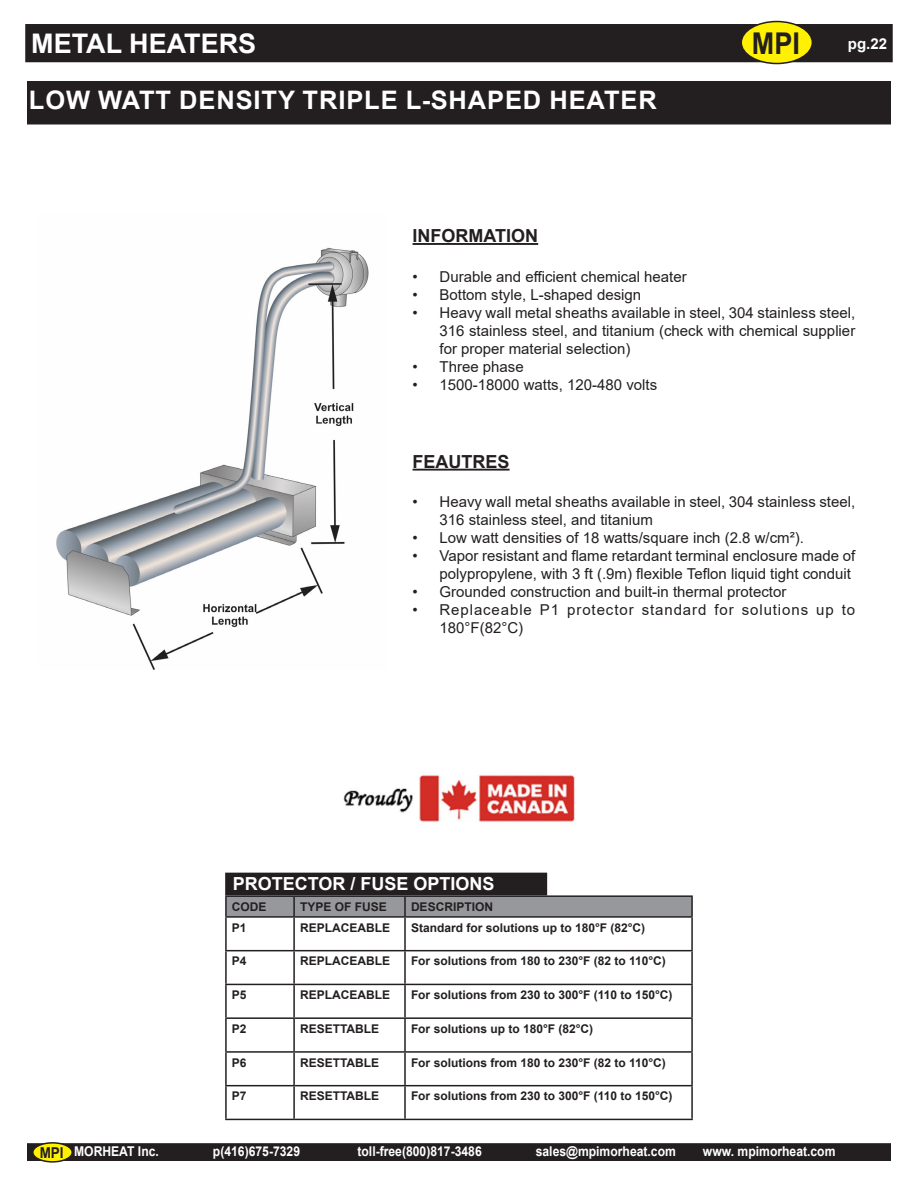
<style>
.page{position:relative;width:918px;height:1188px;background:#fff}
.page>*{position:absolute;margin:0;border:0;box-sizing:border-box;transform-origin:0 0}
.t1{font:700 30px "Arial";color:#231f20;scale:.9 1}
.t2{font:700 27px "Arial";color:#fff}
.t3{font:700 25.5px "Arial";letter-spacing:.035em;color:#fff}
.t4{font:700 18px "Arial";color:#fff}
.t5{font:700 18px "Arial";color:#231f20}
.t6{font:15px/18px "Arial";color:#231f20;text-align:justify}
.t7{font:15px/18px "Arial";letter-spacing:.06em;color:#231f20}
.t8{font:700 15px "Arial";color:#fff}
.t9{font:700 13.5px "Arial";color:#fff;scale:.9 1}
.t10{font:700 12px "Arial";color:#231f20}
.s1{font-size:15px;color:#231f20}
</style>
<div class="page">
<div style="left:28px;top:27px;width:862px;height:32px;background:#231f20"></div>
<div style="left:25px;top:24px;width:868px;height:38px;border:6px solid #231f20"></div>
<div style="left:741px;top:22px;width:71px;height:42px;background:#fff101;border-radius:50%"></div>
<div style="left:741px;top:21px;width:72px;height:43px;border:2px solid #231f20;border-radius:50%"></div>
<div style="left:30px;top:1146px;width:858px;height:12px;background:#231f20"></div>
<div style="left:27px;top:1143px;width:864px;height:18px;border:6px solid #231f20"></div>
<div style="left:33px;top:1143px;width:39px;height:19px;background:#fff101;border-radius:50%"></div>
<div style="left:32px;top:1142px;width:41px;height:21px;border:2px solid #231f20;border-radius:50%"></div>
<div style="left:28px;top:82px;width:862px;height:42px;background:#231f20"></div>
<div style="left:27px;top:81px;width:864px;height:43px;border:2px solid #231f20"></div>
<hr style="left:413px;top:243px;width:125px;height:2px;background:#231f20">
<img style="left:56px;top:247px;width:313px;height:423px">
<div style="left:226px;top:873px;width:320px;height:22px;background:#231f20"></div>
<hr style="left:413px;top:469px;width:97px;height:2px;background:#231f20">
<img style="left:343px;top:775px;width:232px;height:47px">
<hr style="left:225px;top:895px;width:69px;height:2px;background:#231f20">
<hr style="left:294px;top:895px;width:111px;height:2px;background:#231f20">
<hr style="left:405px;top:895px;width:288px;height:2px;background:#231f20">
<div style="left:225px;top:896px;width:468px;height:20px;background:#96989b"></div>
<hr style="left:225px;top:916px;width:69px;height:2px;background:#231f20">
<hr style="left:225px;top:918px;width:2px;height:32px;background:#231f20">
<hr style="left:294px;top:916px;width:111px;height:2px;background:#231f20">
<hr style="left:293px;top:918px;width:2px;height:32px;background:#231f20">
<hr style="left:405px;top:916px;width:288px;height:2px;background:#231f20">
<hr style="left:404px;top:918px;width:2px;height:32px;background:#231f20">
<hr style="left:691px;top:918px;width:2px;height:32px;background:#231f20">
<hr style="left:225px;top:950px;width:69px;height:1px;background:#231f20">
<hr style="left:225px;top:951px;width:2px;height:33px;background:#231f20">
<hr style="left:294px;top:950px;width:111px;height:1px;background:#231f20">
<hr style="left:293px;top:951px;width:2px;height:33px;background:#231f20">
<hr style="left:405px;top:950px;width:288px;height:1px;background:#231f20">
<hr style="left:404px;top:951px;width:2px;height:33px;background:#231f20">
<hr style="left:691px;top:951px;width:2px;height:33px;background:#231f20">
<hr style="left:225px;top:984px;width:69px;height:1px;background:#231f20">
<hr style="left:225px;top:985px;width:2px;height:32px;background:#231f20">
<hr style="left:294px;top:984px;width:111px;height:1px;background:#231f20">
<hr style="left:293px;top:985px;width:2px;height:32px;background:#231f20">
<hr style="left:405px;top:984px;width:288px;height:1px;background:#231f20">
<hr style="left:404px;top:985px;width:2px;height:32px;background:#231f20">
<hr style="left:691px;top:985px;width:2px;height:32px;background:#231f20">
<hr style="left:225px;top:1017px;width:69px;height:2px;background:#231f20">
<hr style="left:225px;top:1019px;width:2px;height:32px;background:#231f20">
<hr style="left:294px;top:1017px;width:111px;height:2px;background:#231f20">
<hr style="left:293px;top:1019px;width:2px;height:32px;background:#231f20">
<hr style="left:405px;top:1017px;width:288px;height:2px;background:#231f20">
<hr style="left:404px;top:1019px;width:2px;height:32px;background:#231f20">
<hr style="left:691px;top:1019px;width:2px;height:32px;background:#231f20">
<hr style="left:225px;top:1051px;width:69px;height:2px;background:#231f20">
<hr style="left:225px;top:1053px;width:2px;height:32px;background:#231f20">
<hr style="left:294px;top:1051px;width:111px;height:2px;background:#231f20">
<hr style="left:293px;top:1053px;width:2px;height:32px;background:#231f20">
<hr style="left:405px;top:1051px;width:288px;height:2px;background:#231f20">
<hr style="left:404px;top:1053px;width:2px;height:32px;background:#231f20">
<hr style="left:691px;top:1053px;width:2px;height:32px;background:#231f20">
<hr style="left:225px;top:1085px;width:69px;height:1px;background:#231f20">
<hr style="left:225px;top:1086px;width:2px;height:33px;background:#231f20">
<hr style="left:294px;top:1085px;width:111px;height:1px;background:#231f20">
<hr style="left:293px;top:1086px;width:2px;height:33px;background:#231f20">
<hr style="left:405px;top:1085px;width:288px;height:1px;background:#231f20">
<hr style="left:404px;top:1086px;width:2px;height:33px;background:#231f20">
<hr style="left:691px;top:1086px;width:2px;height:33px;background:#231f20">
<hr style="left:225px;top:1119px;width:69px;height:1px;background:#231f20">
<hr style="left:294px;top:1119px;width:111px;height:1px;background:#231f20">
<hr style="left:405px;top:1119px;width:288px;height:1px;background:#231f20">
<p class="t2" style="left:31px;top:24px;width:227px">METAL HEATERS</p>
<p class="t3" style="left:29px;top:82px;width:629px">LOW WATT DENSITY TRIPLE L-SHAPED HEATER</p>
<h1 class="t1" style="left:752px;top:22px;width:55px">MPI</h1>
<p class="t8" style="left:848px;top:33px;width:41px">pg.22</p>
<p class="t5" style="left:413px;top:223px;width:127px">INFORMATION</p>
<p class="t6" style="left:413px;top:267px;width:276px">• Durable and efficient chemical heater</p>
<p class="t6" style="left:413px;top:285px;width:230px">• Bottom style, L-shaped design</p>
<p class="t6" style="left:440px;top:303px;width:417px;text-indent:-27px">• Heavy wall metal sheaths available in steel, 304 stainless steel, 316 stainless steel, and titanium (check with chemical supplier for proper material selection)</p>
<p class="t6" style="left:413px;top:357px;width:113px">• Three phase</p>
<p class="t6" style="left:413px;top:375px;width:246px">• 1500-18000 watts, 120-480 volts</p>
<p class="t5" style="left:413px;top:449px;width:99px">FEAUTRES</p>
<p class="t6" style="left:440px;top:493px;width:417px;text-indent:-27px">• Heavy wall metal sheaths available in steel, 304 stainless steel,<br>316 stainless steel, and titanium</p>
<p class="t6" style="left:413px;top:529px;width:393px">• Low watt densities of 18 watts/square inch (2.8 w/cm²).</p>
<p class="t6" style="left:413px;top:547px;width:444px;text-align:right">• Vapor resistant and flame retardant terminal enclosure made of polypropylene, with 3 ft (.9m) flexible Teflon liquid tight conduit</p>
<p class="t6" style="left:413px;top:583px;width:375px">• Grounded construction and built-in thermal protector</p>
<p class="t7" style="left:440px;top:601px;width:417px;text-indent:-27px">• Replaceable P1 protector standard for solutions up to<br>180°F(82°C)</p>
<p class="t4" style="left:233px;top:871px;width:263px">PROTECTOR / FUSE OPTIONS</p>
<p class="t10" style="left:232px;top:898px;width:36px">CODE</p>
<p class="t10" style="left:300px;top:898px;width:88px">TYPE OF FUSE</p>
<p class="t10" style="left:411px;top:898px;width:84px">DESCRIPTION</p>
<p class="t10" style="left:232px;top:919px;width:16px">P1</p>
<p class="t10" style="left:300px;top:919px;width:91px">REPLACEABLE</p>
<p class="t10" style="left:411px;top:919px;width:236px">Standard for solutions up to 180°F (82°C)</p>
<p class="t10" style="left:232px;top:953px;width:16px">P4</p>
<p class="t10" style="left:300px;top:953px;width:91px">REPLACEABLE</p>
<p class="t10" style="left:411px;top:953px;width:256px">For solutions from 180 to 230°F (82 to 110°C)</p>
<p class="t10" style="left:232px;top:986px;width:16px">P5</p>
<p class="t10" style="left:300px;top:986px;width:91px">REPLACEABLE</p>
<p class="t10" style="left:411px;top:986px;width:263px">For solutions from 230 to 300°F (110 to 150°C)</p>
<p class="t10" style="left:232px;top:1020px;width:16px">P2</p>
<p class="t10" style="left:300px;top:1020px;width:81px">RESETTABLE</p>
<p class="t10" style="left:411px;top:1020px;width:184px">For solutions up to 180°F (82°C)</p>
<p class="t10" style="left:232px;top:1054px;width:16px">P6</p>
<p class="t10" style="left:300px;top:1054px;width:81px">RESETTABLE</p>
<p class="t10" style="left:411px;top:1054px;width:256px">For solutions from 180 to 230°F (82 to 110°C)</p>
<p class="t10" style="left:232px;top:1088px;width:16px">P7</p>
<p class="t10" style="left:300px;top:1088px;width:81px">RESETTABLE</p>
<p class="t10" style="left:411px;top:1088px;width:263px">For solutions from 230 to 300°F (110 to 150°C)</p>
<p class="t9" style="left:40px;top:1142px;width:134px"><span class="s1">MPI</span> MORHEAT Inc.</p>
<p class="t9" style="left:213px;top:1142px;width:98px">p(416)675-7329</p>
<p class="t9" style="left:358px;top:1142px;width:140px">toll-free(800)817-3486</p>
<p class="t9" style="left:536px;top:1142px;width:157px">sales@mpimorheat.com</p>
<p class="t9" style="left:703px;top:1142px;width:149px">www. mpimorheat.com</p>
</div>
